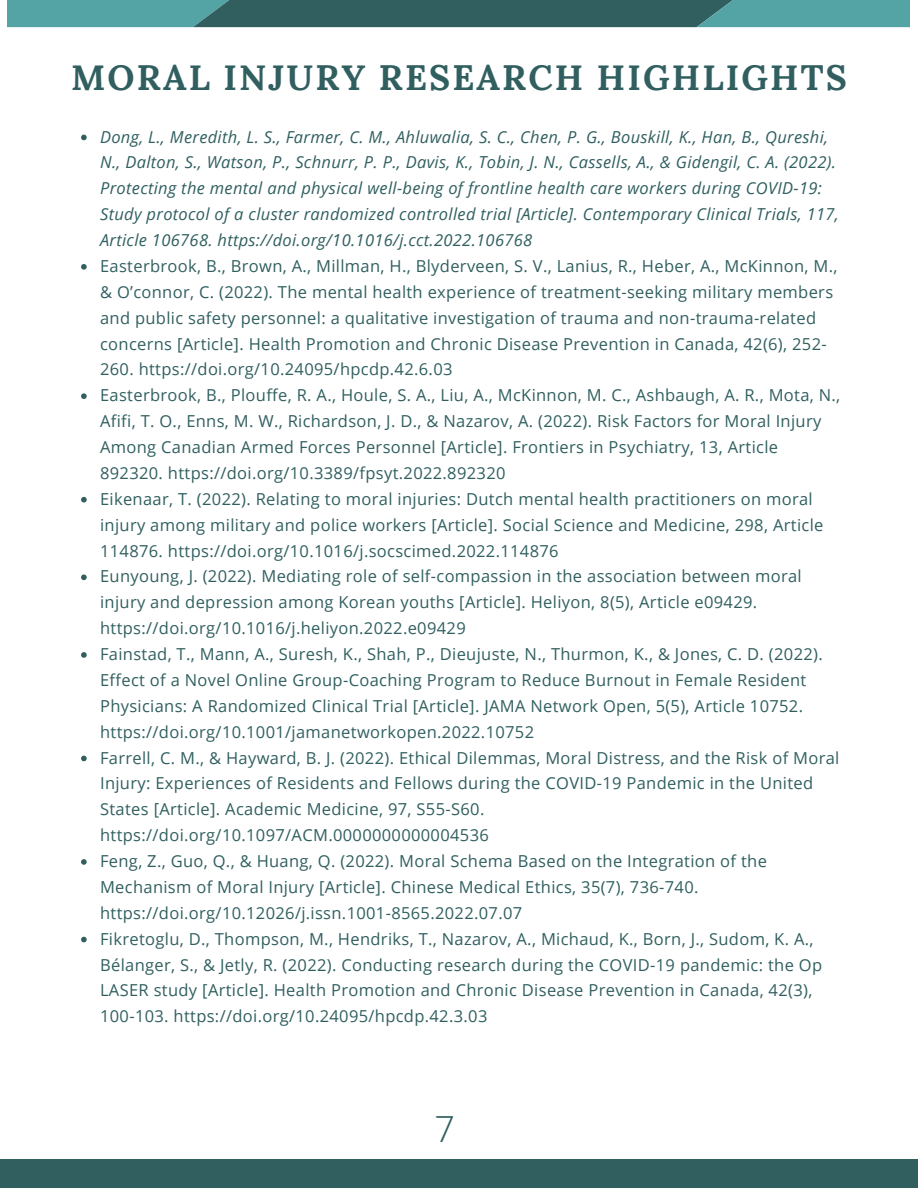
<style>
.page{position:relative;width:918px;height:1188px;background:#fff}
.page>*{position:absolute;margin:0;border:0;box-sizing:border-box;transform-origin:0 0}
.t1{font:300 36px "Open Sans";color:#315f60}
.t2{font:700 35.25px "Lora";letter-spacing:.06em;color:#315f60}
.t3{font:16.5px/25.8px "Open Sans";letter-spacing:.02em;color:#315f60}
.t4{font:italic 16.5px/25.8px "Open Sans";letter-spacing:.02em;color:#315f60}
</style>
<div class="page">
<div style="left:0;top:1160px;width:918px;height:28px;background:#315f60"></div>
<svg style="left:8px;top:0;width:902px;height:27px;background:#417d7e"></svg>
<svg style="left:81px;top:135px;width:6px;height:5px"></svg>
<svg style="left:81px;top:264px;width:6px;height:6px"></svg>
<svg style="left:81px;top:393px;width:6px;height:6px"></svg>
<svg style="left:81px;top:497px;width:6px;height:6px"></svg>
<svg style="left:81px;top:575px;width:6px;height:5px"></svg>
<svg style="left:81px;top:652px;width:6px;height:6px"></svg>
<svg style="left:81px;top:756px;width:6px;height:5px"></svg>
<svg style="left:81px;top:859px;width:6px;height:6px"></svg>
<svg style="left:81px;top:937px;width:6px;height:5px"></svg>
<h2 class="t2" style="left:71px;top:55px;width:777px">MORAL INJURY RESEARCH HIGHLIGHTS</h2>
<p class="t4" style="left:100px;top:123px;width:740px">Dong, L., Meredith, L. S., Farmer, C. M., Ahluwalia, S. C., Chen, P. G., Bouskill, K., Han, B., Qureshi, N., Dalton, S., Watson, P., Schnurr, P. P., Davis, K., Tobin, J. N., Cassells, A., &amp; Gidengil, C. A. (2022).<br>Protecting the mental and physical well-being of frontline health care workers during COVID-19:<br>Study protocol of a cluster randomized controlled trial [Article]. Contemporary Clinical Trials, 117, Article 106768. https://doi.org/10.1016/j.cct.2022.106768</p>
<p class="t3" style="left:100px;top:253px;width:742px">Easterbrook, B., Brown, A., Millman, H., Blyderveen, S. V., Lanius, R., Heber, A., McKinnon, M., &amp; O’connor, C. (2022). The mental health experience of treatment-seeking military members and public safety personnel: a qualitative investigation of trauma and non-trauma-related concerns [Article]. Health Promotion and Chronic Disease Prevention in Canada, 42(6), 252- 260. https://doi.org/10.24095/hpcdp.42.6.03<br>Easterbrook, B., Plouffe, R. A., Houle, S. A., Liu, A., McKinnon, M. C., Ashbaugh, A. R., Mota, N., Afifi, T. O., Enns, M. W., Richardson, J. D., &amp; Nazarov, A. (2022). Risk Factors for Moral Injury Among Canadian Armed Forces Personnel [Article]. Frontiers in Psychiatry, 13, Article 892320. https://doi.org/10.3389/fpsyt.2022.892320<br>Eikenaar, T. (2022). Relating to moral injuries: Dutch mental health practitioners on moral injury among military and police workers [Article]. Social Science and Medicine, 298, Article 114876. https://doi.org/10.1016/j.socscimed.2022.114876<br>Eunyoung, J. (2022). Mediating role of self-compassion in the association between moral injury and depression among Korean youths [Article]. Heliyon, 8(5), Article e09429. https://doi.org/10.1016/j.heliyon.2022.e09429<br>Fainstad, T., Mann, A., Suresh, K., Shah, P., Dieujuste, N., Thurmon, K., &amp; Jones, C. D. (2022).<br>Effect of a Novel Online Group-Coaching Program to Reduce Burnout in Female Resident Physicians: A Randomized Clinical Trial [Article]. JAMA Network Open, 5(5), Article 10752. https://doi.org/10.1001/jamanetworkopen.2022.10752<br>Farrell, C. M., &amp; Hayward, B. J. (2022). Ethical Dilemmas, Moral Distress, and the Risk of Moral Injury: Experiences of Residents and Fellows during the COVID-19 Pandemic in the United States [Article]. Academic Medicine, 97, S55-S60. https://doi.org/10.1097/ACM.0000000000004536<br>Feng, Z., Guo, Q., &amp; Huang, Q. (2022). Moral Schema Based on the Integration of the Mechanism of Moral Injury [Article]. Chinese Medical Ethics, 35(7), 736-740. https://doi.org/10.12026/j.issn.1001-8565.2022.07.07<br>Fikretoglu, D., Thompson, M., Hendriks, T., Nazarov, A., Michaud, K., Born, J., Sudom, K. A., Bélanger, S., &amp; Jetly, R. (2022). Conducting research during the COVID-19 pandemic: the Op LASER study [Article]. Health Promotion and Chronic Disease Prevention in Canada, 42(3), 100-103. https://doi.org/10.24095/hpcdp.42.3.03</p>
<h1 class="t1" style="left:435px;top:1103px;width:22px">7</h1>
</div>
